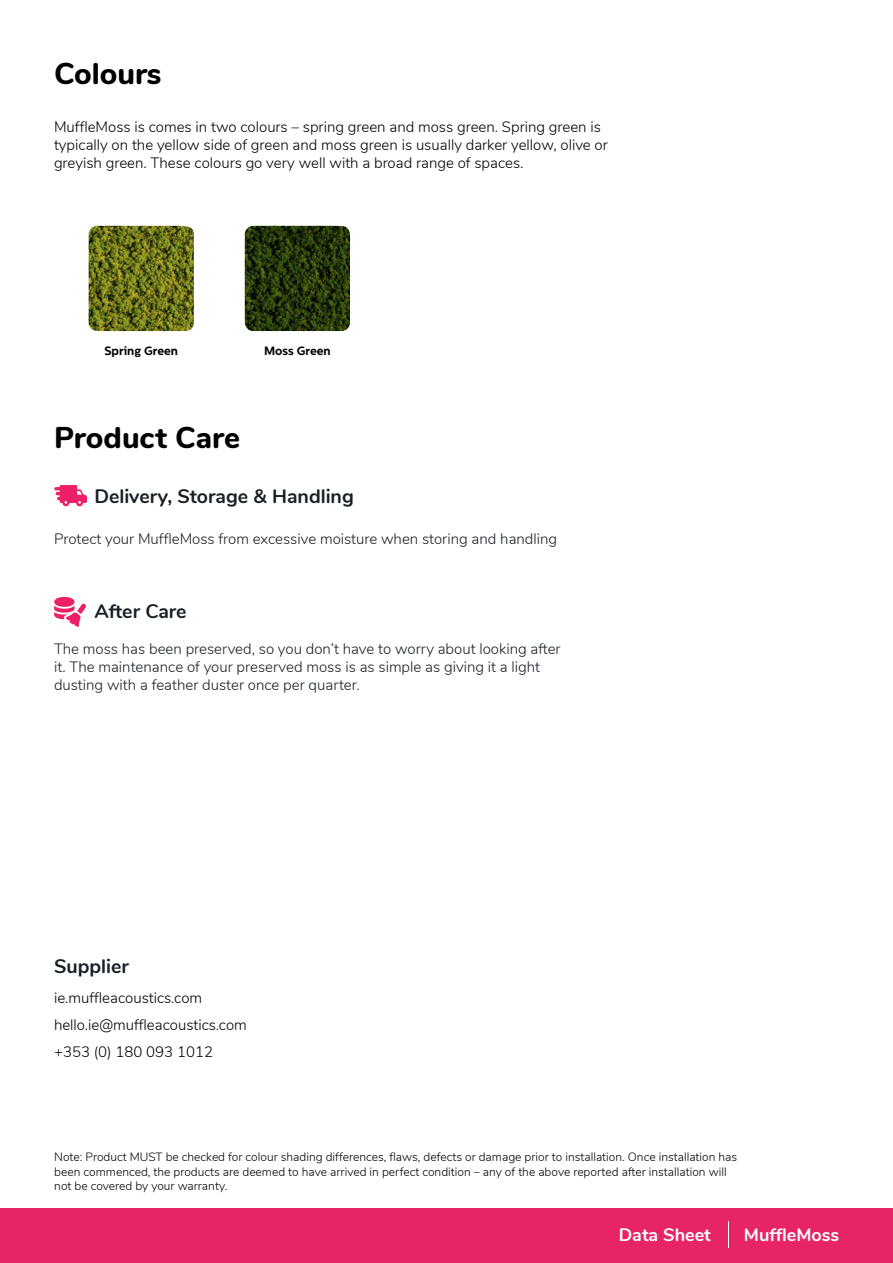
<style>
.page{position:relative;width:893px;height:1263px;background:#fff}
.page>*{position:absolute;margin:0;border:0;box-sizing:border-box;transform-origin:0 0}
.t1{font:800 30px "Nunito";color:#000}
.t2{font:700 19.5px "Nunito";color:#172027}
.t3{font:700 18px "Nunito";color:#fff}
.t4{font:300 15px/18px "Nunito";color:#000}
.t5{font:300 15px/18px "Nunito";color:#172027}
.t6{font:300 12px/14.4px "Nunito";color:#000}
.t7{font:700 12px "Centrale Sans";color:#000}
</style>
<div class="page">
<div style="left:0;top:1209px;width:893px;height:54px;background:#e72466"></div>
<svg style="left:728px;top:1221px;width:1px;height:26px"></svg>
<svg style="left:54px;top:597px;width:32px;height:30px"></svg>
<svg style="left:54px;top:485px;width:33px;height:22px"></svg>
<img style="left:89px;top:226px;width:105px;height:105px">
<img style="left:245px;top:226px;width:105px;height:105px">
<p class="t1" style="left:54px;top:52px;width:109px">Colours</p>
<p class="t4" style="left:54px;top:117px;width:555px">MuffleMoss is comes in two colours – spring green and moss green. Spring green is typically on the yellow side of green and moss green is usually darker yellow, olive or greyish green. These colours go very well with a broad range of spaces.</p>
<p class="t7" style="left:104px;top:344px;width:75px">Spring Green</p>
<p class="t7" style="left:264px;top:344px;width:68px">Moss Green</p>
<p class="t1" style="left:54px;top:416px;width:188px">Product Care</p>
<p class="t2" style="left:94px;top:482px;width:261px">Delivery, Storage &amp; Handling</p>
<p class="t5" style="left:54px;top:529px;width:505px">Protect your MuffleMoss from excessive moisture when storing and handling</p>
<p class="t2" style="left:94px;top:596px;width:94px">After Care</p>
<p class="t5" style="left:54px;top:639px;width:508px">The moss has been preserved, so you don’t have to worry about looking after it. The maintenance of your preserved moss is as simple as giving it a light dusting with a feather duster once per quarter.</p>
<p class="t2" style="left:54px;top:952px;width:76px">Supplier</p>
<p class="t4" style="left:54px;top:984px;width:194px;line-height:27px">ie.muffleacoustics.com hello.ie@muffleacoustics.com +353 (0) 180 093 1012</p>
<p class="t6" style="left:54px;top:1149px;width:684px">Note: Product MUST be checked for colour shading differences, flaws, defects or damage prior to installation. Once installation has been commenced, the products are deemed to have arrived in perfect condition – any of the above reported after installation will not be covered by your warranty.</p>
<p class="t3" style="left:619px;top:1221px;width:94px">Data Sheet</p>
<p class="t3" style="left:744px;top:1221px;width:97px">MuffleMoss</p>
</div>
